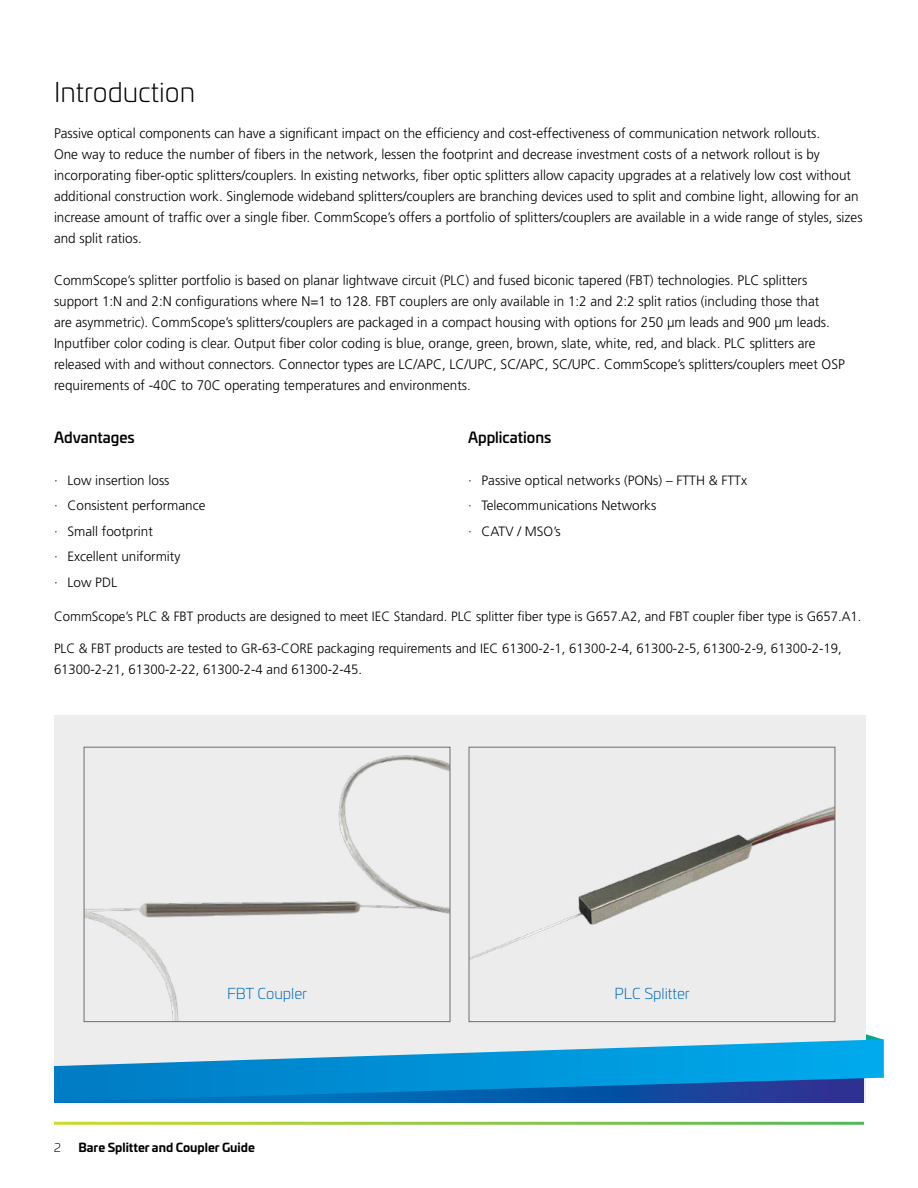
<style>
.page{position:relative;width:918px;height:1188px;background:#fff}
.page>*{position:absolute;margin:0;border:0;box-sizing:border-box;transform-origin:0 0}
.t1{font:300 27px "Univia Pro";color:#000}
.t2{font:500 15px "Univia Pro";color:#000}
.t3{font:300 15px "Univia Pro";color:#006cb7}
.t4{font:300 13.8px/21px "Frutiger LT Pro";color:#000}
.t5{font:300 13.5px/25.5px "Frutiger LT Pro";color:#000}
.t6{font:700 12px "Univia Pro";color:#000}
.t7{font:300 12px "Univia Pro";color:#000}
</style>
<div class="page">
<svg style="left:865px;top:1013px;width:16px;height:26px"></svg>
<div style="left:54px;top:716px;width:811px;height:387px;background:#ededee"></div>
<svg style="left:54px;top:1102px;width:810px;height:1px"></svg>
<svg style="left:54px;top:1039px;width:830px;height:63px"></svg>
<img style="left:86px;top:755px;width:362px;height:265px">
<div style="left:84px;top:747px;width:366px;height:275px;border:1px solid #6d6e71"></div>
<img style="left:471px;top:807px;width:362px;height:153px">
<div style="left:469px;top:747px;width:366px;height:275px;border:1px solid #6d6e71"></div>
<h1 class="t1" style="left:54px;top:72px;width:143px">Introduction</h1>
<p class="t4" style="left:54px;top:123px;width:810px">Passive optical components can have a significant impact on the efficiency and cost-effectiveness of communication network rollouts.<br>One way to reduce the number of fibers in the network, lessen the footprint and decrease investment costs of a network rollout is by incorporating fiber-optic splitters/couplers. In existing networks, fiber optic splitters allow capacity upgrades at a relatively low cost without additional construction work. Singlemode wideband splitters/couplers are branching devices used to split and combine light, allowing for an increase amount of traffic over a single fiber. CommScope’s offers a portfolio of splitters/couplers are available in a wide range of styles, sizes and split ratios.</p>
<p class="t4" style="left:54px;top:270px;width:792px">CommScope’s splitter portfolio is based on planar lightwave circuit (PLC) and fused biconic tapered (FBT) technologies. PLC splitters support 1:N and 2:N configurations where N=1 to 128. FBT couplers are only available in 1:2 and 2:2 split ratios (including those that<br>are asymmetric). CommScope’s splitters/couplers are packaged in a compact housing with options for 250 μm leads and 900 μm leads.<br>Inputfiber color coding is clear. Output fiber color coding is blue, orange, green, brown, slate, white, red, and black. PLC splitters are released with and without connectors. Connector types are LC/APC, LC/UPC, SC/APC, SC/UPC. CommScope’s splitters/couplers meet OSP requirements of -40C to 70C operating temperatures and environments.</p>
<p class="t2" style="left:54px;top:425px;width:82px">Advantages</p>
<p class="t5" style="left:54px;top:467px;width:153px">· Low insertion loss<br>· Consistent performance · Small footprint<br>· Excellent uniformity<br>· Low PDL</p>
<p class="t2" style="left:468px;top:425px;width:85px">Applications</p>
<p class="t5" style="left:468px;top:467px;width:281px">· Passive optical networks (PONs) – FTTH &amp; FTTx · Telecommunications Networks<br>· CATV / MSO’s</p>
<p class="t5" style="left:54px;top:604px;width:809px">CommScope’s PLC &amp; FBT products are designed to meet IEC Standard. PLC splitter fiber type is G657.A2, and FBT coupler fiber type is G657.A1.</p>
<p class="t5" style="left:54px;top:637px;width:789px;line-height:21px">PLC &amp; FBT products are tested to GR-63-CORE packaging requirements and IEC 61300-2-1, 61300-2-4, 61300-2-5, 61300-2-9, 61300-2-19,<br>61300-2-21, 61300-2-22, 61300-2-4 and 61300-2-45.</p>
<p class="t3" style="left:227px;top:983px;width:82px">FBT Coupler</p>
<p class="t3" style="left:614px;top:983px;width:77px">PLC Splitter</p>
<p class="t7" style="left:54px;top:1139px;width:8px">2</p>
<p class="t6" style="left:78px;top:1137px;width:178px">Bare Splitter and Coupler Guide</p>
</div>
